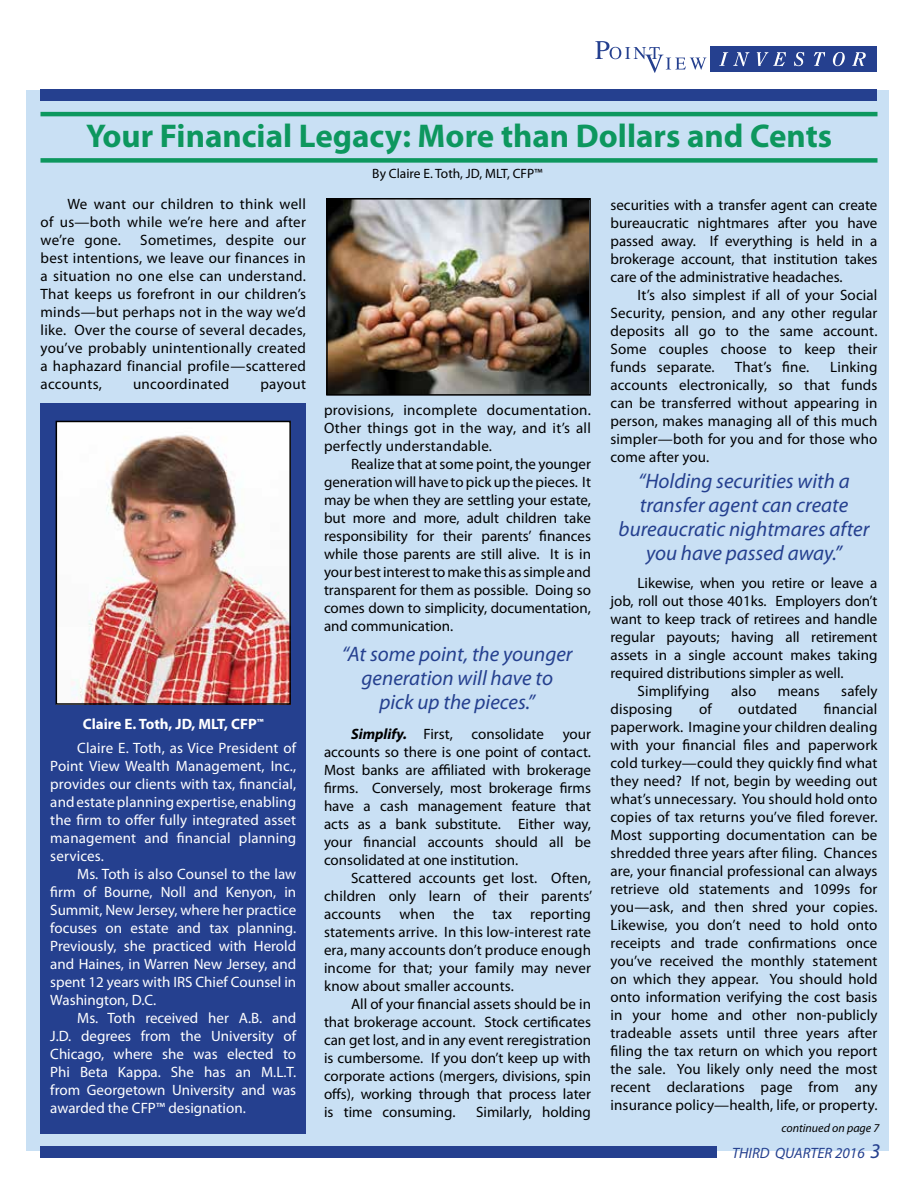
<style>
.page{position:relative;width:918px;height:1188px;background:#fff}
.page>*{position:absolute;margin:0;border:0;box-sizing:border-box;transform-origin:0 0}
.t1{font:700 33px "Myriad Pro";color:#0d975e}
.t2{font:italic 21px/24px "Myriad Pro";color:#25408f;text-align:center}
.t3{font:15px/18px "Myriad Pro";color:#000;text-align:justify}
.t4{font:15px/18px "Myriad Pro";color:#fff;text-align:justify}
.t5{font:italic 15px "Myriad Pro";color:#25408f}
.t6{font:15px "Myriad Pro";letter-spacing:.02em;color:#000}
.t7{font:13.5px "Myriad Pro";color:#000}
.t8{font:italic 12px "Myriad Pro";color:#000}
.s1{font-weight:700}
.s2{font-weight:700;font-style:italic}
.s3{font-size:21px}
</style>
<div class="page">
<svg style="left:595px;top:41px;width:111px;height:32px"></svg>
<div style="left:710px;top:46px;width:167px;height:26px;background:#25408f"></div>
<svg style="left:719px;top:52px;width:31px;height:14px"></svg>
<svg style="left:757px;top:52px;width:29px;height:14px"></svg>
<svg style="left:794px;top:52px;width:10px;height:14px"></svg>
<svg style="left:814px;top:52px;width:11px;height:14px"></svg>
<svg style="left:833px;top:52px;width:12px;height:14px"></svg>
<svg style="left:852px;top:52px;width:14px;height:14px"></svg>
<div style="left:26px;top:90px;width:863px;height:1061px;background:#c9e0f4"></div>
<div style="left:40px;top:89px;width:838px;height:12px;background:#25408f"></div>
<div style="left:40px;top:1146px;width:677px;height:12px;background:#25408f"></div>
<div style="left:40px;top:158px;width:838px;height:5px;background:#0d975e"></div>
<hr style="left:40px;top:112px;width:838px;height:4px;background:#0d975e">
<div style="left:40px;top:404px;width:266px;height:730px;background:#25408f"></div>
<img style="left:59px;top:424px;width:229px;height:278px">
<div style="left:56px;top:421px;width:235px;height:284px;border:2px solid #000"></div>
<img style="left:329px;top:201px;width:259px;height:192px">
<div style="left:326px;top:198px;width:265px;height:198px;border:2px solid #000"></div>
<h1 class="t1" style="left:86px;top:115px;width:748px">Your Financial Legacy: More than Dollars and Cents</h1>
<p class="t3" style="left:40px;top:195px;width:267px;text-indent:27px">We want our children to think well of us—both while we’re here and after we’re gone.</p>
<p class="t3" style="left:40px;top:231px;width:267px;text-indent:100px">Sometimes, despite our best intentions, we leave our finances in a situation no one else can understand.<br>That keeps us forefront in our children’s minds—but perhaps not in the way we’d like. Over the course of several decades, you’ve probably unintentionally created a haphazard financial profile—scattered accounts,</p>
<p class="t6" style="left:133px;top:375px;width:98px">uncoordinated</p>
<p class="t3" style="left:260px;top:375px;width:47px">payout</p>
<p class="t4" style="left:77px;top:711px;width:220px;line-height:24.8px;text-indent:6px"><span class="s1">Claire E. Toth, JD, MLT, CFP</span><sup>™<br></sup>Claire E. Toth, as Vice President of</p>
<p class="t4" style="left:50px;top:757px;width:247px">Point View Wealth Management, Inc., provides our clients with tax, financial, and estate planning expertise, enabling the firm to offer fully integrated asset management and financial planning services.</p>
<p class="t4" style="left:50px;top:865px;width:247px;text-indent:27px">Ms. Toth is also Counsel to the law firm of Bourne, Noll and Kenyon, in Summit, New Jersey, where her practice focuses on estate and tax planning.<br>Previously, she practiced with Herold and Haines, in Warren New Jersey, and spent 12 years with IRS Chief Counsel in Washington, D.C.</p>
<p class="t4" style="left:50px;top:1009px;width:247px;text-indent:27px">Ms. Toth received her A.B. and J.D. degrees from the University of Chicago, where she was elected to Phi Beta Kappa. She has an M.L.T. from Georgetown University and was awarded the CFP™ designation.</p>
<p class="t7" style="left:372px;top:165px;width:172px">By Claire E. Toth, JD, MLT, CFP™</p>
<p class="t3" style="left:324px;top:401px;width:269px">provisions, incomplete documentation.<br>Other things got in the way, and it’s all perfectly understandable.</p>
<p class="t3" style="left:324px;top:455px;width:269px;text-indent:27px">Realize that at some point, the younger generation will have to pick up the pieces. It may be when they are settling your estate, but more and more, adult children take responsibility for their parents’ finances while those parents are still alive. It is in your best interest to make this as simple and transparent for them as possible. Doing so comes down to simplicity, documentation, and communication.</p>
<h2 class="t2" style="left:342px;top:642px;width:232px">“At some point, the younger generation will have to pick up the pieces.”</h2>
<p class="t3" style="left:324px;top:725px;width:269px;text-indent:27px"><span class="s2">Simplify.</span> First, consolidate your accounts so there is one point of contact.<br>Most banks are affiliated with brokerage firms. Conversely, most brokerage firms have a cash management feature that acts as a bank substitute. Either way, your financial accounts should all be consolidated at one institution.</p>
<p class="t3" style="left:324px;top:869px;width:270px;text-indent:27px">Scattered accounts get lost. Often, children only learn of their parents’ accounts when the tax reporting statements arrive. In this low-interest rate era, many accounts don’t produce enough income for that; your family may never know about smaller accounts.</p>
<p class="t3" style="left:324px;top:995px;width:269px;text-indent:27px">All of your financial assets should be in that brokerage account. Stock certificates can get lost, and in any event reregistration is cumbersome. If you don’t keep up with corporate actions (mergers, divisions, spin offs), working through that process later is time consuming.</p>
<p class="t3" style="left:476px;top:1103px;width:116px">Similarly, holding</p>
<p class="t3" style="left:610px;top:196px;width:268px">securities with a transfer agent can create bureaucratic nightmares after you have passed away. If everything is held in a brokerage account, that institution takes care of the administrative headaches.</p>
<p class="t3" style="left:610px;top:286px;width:269px;text-indent:27px">It’s also simplest if all of your Social Security, pension, and any other regular deposits all go to the same account.<br>Some couples choose to keep their funds separate.</p>
<p class="t3" style="left:735px;top:358px;width:76px">That’s fine.</p>
<p class="t3" style="left:610px;top:358px;width:269px;text-indent:220px">Linking accounts electronically, so that funds can be transferred without appearing in person, makes managing all of this much simpler—both for you and for those who come after you.</p>
<h2 class="t2" style="left:619px;top:469px;width:252px">“Holding securities with a transfer agent can create bureaucratic nightmares after you have passed away.”</h2>
<p class="t3" style="left:638px;top:574px;width:241px">Likewise, when you retire or leave a</p>
<p class="t3" style="left:610px;top:592px;width:269px">job, roll out those 401ks. Employers don’t</p>
<p class="t3" style="left:610px;top:610px;width:268px">want to keep track of retirees and handle</p>
<p class="t3" style="left:610px;top:628px;width:269px">regular payouts; having all retirement</p>
<p class="t3" style="left:610px;top:646px;width:268px">assets in a single account makes taking</p>
<p class="t3" style="left:610px;top:664px;width:235px">required distributions simpler as well.</p>
<p class="t3" style="left:638px;top:682px;width:74px">Simplifying</p>
<p class="t3" style="left:731px;top:682px;width:27px">also</p>
<p class="t3" style="left:778px;top:682px;width:44px">means</p>
<p class="t3" style="left:841px;top:682px;width:38px">safely</p>
<p class="t3" style="left:610px;top:700px;width:64px">disposing</p>
<p class="t3" style="left:699px;top:700px;width:14px">of</p>
<p class="t3" style="left:738px;top:700px;width:60px">outdated</p>
<p class="t3" style="left:610px;top:700px;width:269px;text-indent:213px">financial paperwork. Imagine your children dealing with your financial files and paperwork cold turkey—could they quickly find what they need? If not, begin by weeding out what’s unnecessary. You should hold onto copies of tax returns you’ve filed forever.<br>Most supporting documentation can be shredded three years after filing. Chances are, your financial professional can always retrieve old statements and 1099s for you—ask, and then shred your copies.<br>Likewise, you don’t need to hold onto receipts and trade confirmations once you’ve received the monthly statement on which they appear. You should hold onto information verifying the cost basis in your home and other non-publicly tradeable assets until three years after filing the tax return on which you report the sale. You likely only need the most recent declarations page from any insurance policy—health, life, or property.</p>
<p class="t8" style="left:781px;top:1120px;width:99px">continued on page 7</p>
<p class="t5" style="left:732px;top:1143px;width:150px">THIRD QUARTER 2016 <span class="s3">3</span></p>
</div>
